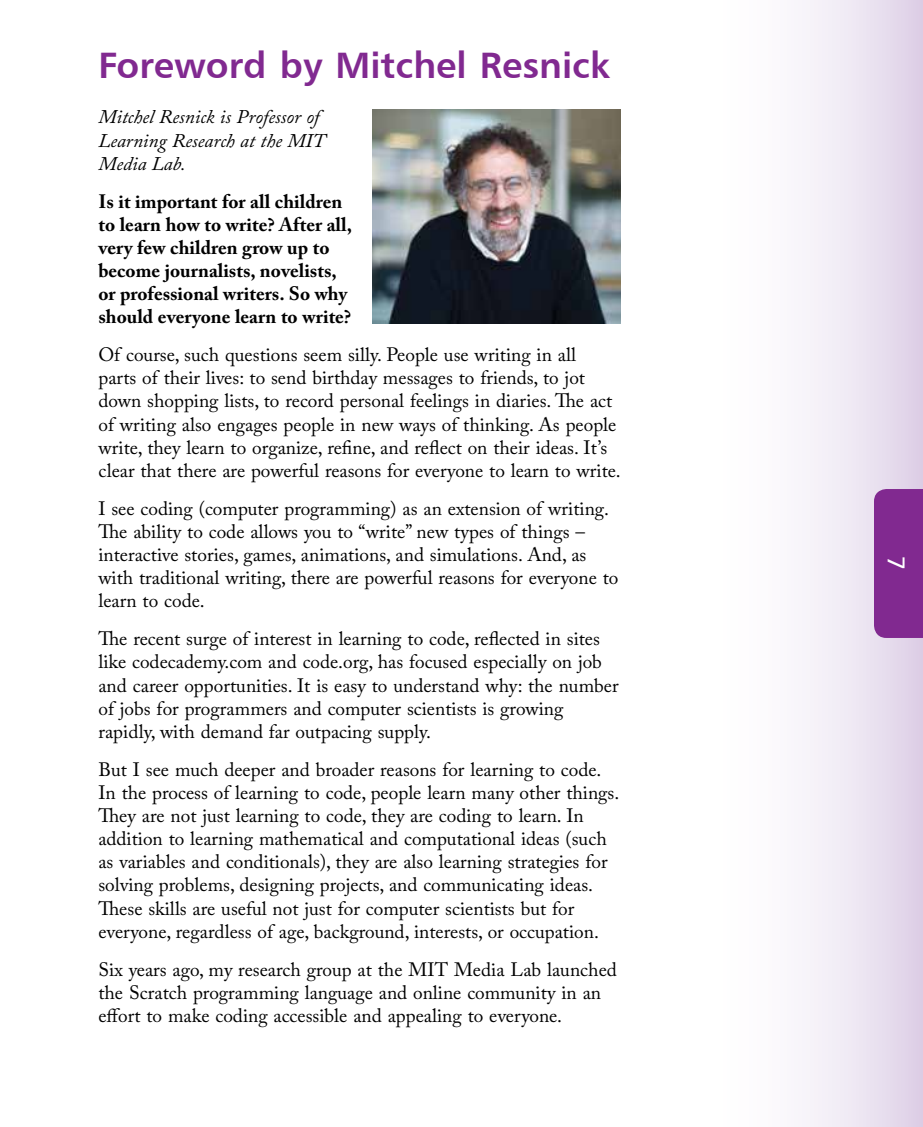
<style>
.page{position:relative;width:923px;height:1127px;background:#fff}
.page>*{position:absolute;margin:0;border:0;box-sizing:border-box;transform-origin:0 0}
.t1{font:36.75px "Humanist 777 BT Bold B";color:#812990}
.t2{font:24.5px "Humanist 777 BT Roman B";color:#fff}
.t3{font:19.25px/23.1px "Adobe Caslon Pro";color:#000}
.t4{font:700 19.25px/23.1px "Adobe Caslon Pro";color:#000}
.t5{font:italic 19.25px/23.1px "Adobe Caslon Pro";color:#000}
</style>
<div class="page">
<div style="left:649px;top:0;width:274px;height:1126px;background:linear-gradient(to right,#fff,#e5daec)"></div>
<div style="left:874px;top:489px;width:49px;height:148px;background:#812990"></div>
<img style="left:372px;top:109px;width:249px;height:214px">
<h1 class="t1" style="left:98px;top:42px;width:513px">Foreword by Mitchel Resnick</h1>
<p class="t5" style="left:98px;top:105px;width:228px">Mitchel Resnick is Professor of<br>Learning Research at the MIT<br>Media Lab.</p>
<p class="t4" style="left:98px;top:189px;width:255px">Is it important for all children to learn how to write? After all, very few children grow up to become journalists, novelists, or professional writers. So why should everyone learn to write?</p>
<p class="t3" style="left:98px;top:343px;width:524px">Of course, such questions seem silly. People use writing in all<br>parts of their lives: to send birthday messages to friends, to jot down shopping lists, to record personal feelings in diaries. The act of writing also engages people in new ways of thinking. As people write, they learn to organize, refine, and reflect on their ideas. It’s clear that there are powerful reasons for everyone to learn to write.</p>
<p class="t3" style="left:98px;top:496px;width:521px">I see coding (computer programming) as an extension of writing.<br>The ability to code allows you to “write” new types of things – interactive stories, games, animations, and simulations. And, as with traditional writing, there are powerful reasons for everyone to learn to code.</p>
<p class="t3" style="left:98px;top:627px;width:522px">The recent surge of interest in learning to code, reflected in sites like codecademy.com and code.org, has focused especially on job and career opportunities. It is easy to understand why: the number of jobs for programmers and computer scientists is growing rapidly, with demand far outpacing supply.</p>
<p class="t3" style="left:98px;top:757px;width:522px">But I see much deeper and broader reasons for learning to code.<br>In the process of learning to code, people learn many other things.<br>They are not just learning to code, they are coding to learn. In addition to learning mathematical and computational ideas (such as variables and conditionals), they are also learning strategies for solving problems, designing projects, and communicating ideas.<br>These skills are useful not just for computer scientists but for everyone, regardless of age, background, interests, or occupation.</p>
<p class="t3" style="left:98px;top:957px;width:520px">Six years ago, my research group at the MIT Media Lab launched the Scratch programming language and online community in an effort to make coding accessible and appealing to everyone.</p>
<p class="t2" style="left:911px;top:556px;width:16px;rotate:90deg">7</p>
</div>
